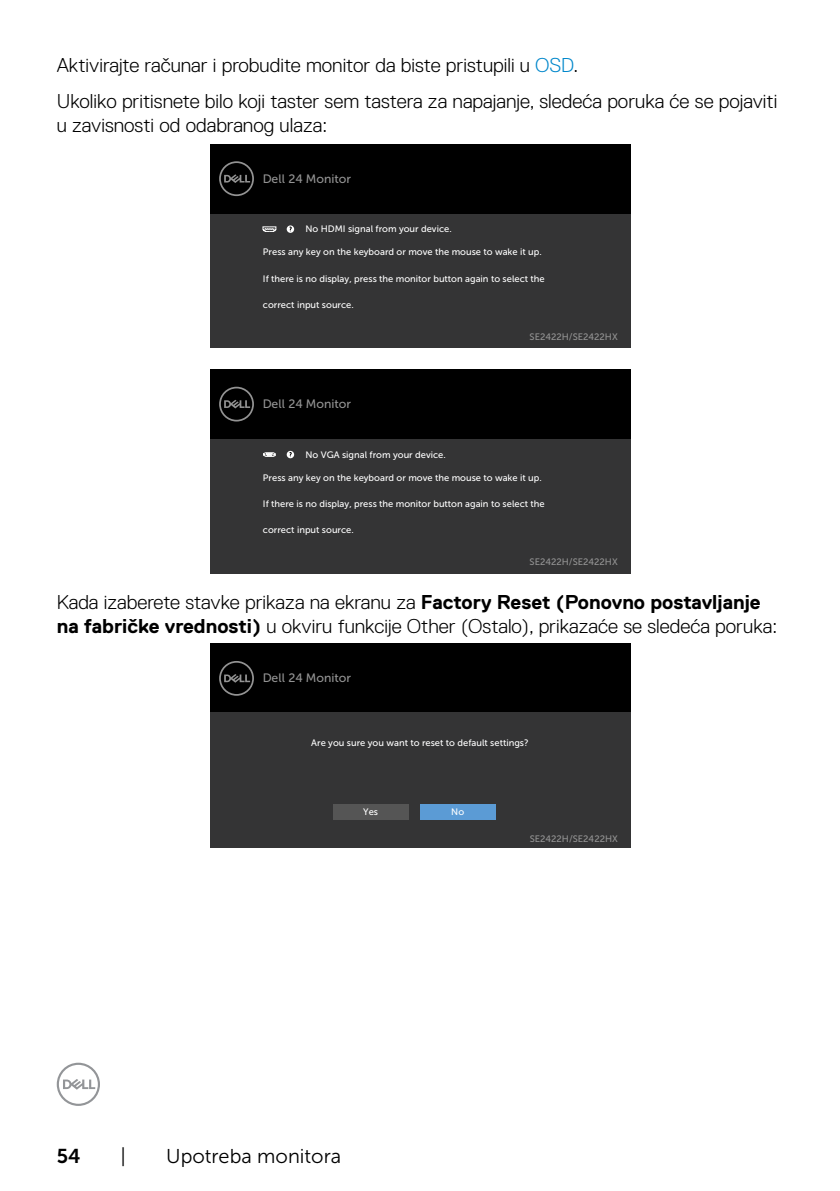
<style>
.page{position:relative;width:840px;height:1191px;background:#fff}
.page>*{position:absolute;margin:0;border:0;box-sizing:border-box;transform-origin:0 0}
.t1{font:300 20px/35.4px "Dell Replica";color:#000}
.t2{font:20px "Museo Sans For Dell 300";color:#000}
.t3{font:20px "Museo Sans For Dell 700";color:#000}
.t4{font:12.2px "Museo Sans For Dell 500";color:#939393}
.t5{font:9.4px "Museo Sans For Dell 500";color:#fff}
.t6{font:9.4px "Museo Sans For Dell 500";color:#939393}
.s1{color:#0087cb}
.s2{font-weight:700}
</style>
<div class="page">
<svg style="left:57px;top:1062px;width:43px;height:44px"></svg>
<div style="left:210px;top:213px;width:420px;height:135px;background:#343435"></div>
<div style="left:210px;top:144px;width:420px;height:69px;background:#000"></div>
<svg style="left:219px;top:161px;width:35px;height:35px"></svg>
<svg style="left:262px;top:226px;width:14px;height:6px"></svg>
<svg style="left:286px;top:225px;width:8px;height:8px"></svg>
<svg style="left:289px;top:227px;width:3px;height:5px"></svg>
<div style="left:210px;top:439px;width:420px;height:134px;background:#343435"></div>
<div style="left:210px;top:369px;width:420px;height:69px;background:#000"></div>
<svg style="left:219px;top:387px;width:35px;height:34px"></svg>
<svg style="left:286px;top:451px;width:8px;height:7px"></svg>
<svg style="left:263px;top:452px;width:12px;height:5px"></svg>
<div style="left:210px;top:644px;width:420px;height:69px;background:#000"></div>
<svg style="left:219px;top:661px;width:35px;height:35px"></svg>
<div style="left:210px;top:713px;width:420px;height:135px;background:#343435"></div>
<div style="left:420px;top:804px;width:75px;height:15px;background:#5b9bd5"></div>
<div style="left:333px;top:804px;width:75px;height:15px;background:#555"></div>
<h1 class="t1" style="left:57px;top:48px;width:721px">Aktivirajte računar i probudite monitor da biste pristupili u <span class="s1">OSD</span>.<br>Ukoliko pritisnete bilo koji taster sem tastera za napajanje, sledeća poruka će se pojaviti</h1>
<h1 class="t1" style="left:57px;top:107px;width:272px">u zavisnosti od odabranog ulaza:</h1>
<p class="t4" style="left:263px;top:172px;width:90px">Dell 24 Monitor</p>
<p class="t5" style="left:305px;top:224px;width:148px">No HDMI signal from your device.</p>
<p class="t5" style="left:263px;top:247px;width:280px">Press any key on the keyboard or move the mouse to wake it up.</p>
<p class="t5" style="left:263px;top:273px;width:283px">If there is no display, press the monitor button again to select the</p>
<p class="t5" style="left:263px;top:299px;width:92px">correct input source.</p>
<p class="t4" style="left:263px;top:397px;width:90px">Dell 24 Monitor</p>
<p class="t5" style="left:305px;top:449px;width:142px">No VGA signal from your device.</p>
<p class="t6" style="left:529px;top:331px;width:90px">SE2422H/SE2422HX</p>
<p class="t5" style="left:263px;top:472px;width:280px">Press any key on the keyboard or move the mouse to wake it up.</p>
<p class="t5" style="left:263px;top:499px;width:283px">If there is no display, press the monitor button again to select the</p>
<p class="t5" style="left:263px;top:525px;width:92px">correct input source.</p>
<p class="t6" style="left:529px;top:557px;width:90px">SE2422H/SE2422HX</p>
<h1 class="t1" style="left:57px;top:590px;width:721px;line-height:24px">Kada izaberete stavke prikaza na ekranu za <span class="s2">Factory Reset (Ponovno postavljanje na fabričke vrednosti)</span> u okviru funkcije Other (Ostalo), prikazaće se sledeća poruka:</h1>
<p class="t4" style="left:263px;top:671px;width:90px">Dell 24 Monitor</p>
<p class="t5" style="left:311px;top:738px;width:219px">Are you sure you want to reset to default settings?</p>
<p class="t5" style="left:363px;top:806px;width:16px">Yes</p>
<p class="t5" style="left:451px;top:806px;width:14px">No</p>
<p class="t6" style="left:529px;top:833px;width:90px">SE2422H/SE2422HX</p>
<h1 class="t3" style="left:57px;top:1144px;width:25px">54</h1>
<h1 class="t2" style="left:120px;top:1145px;width:7px">|</h1>
<h1 class="t2" style="left:166px;top:1145px;width:176px">Upotreba monitora</h1>
</div>
